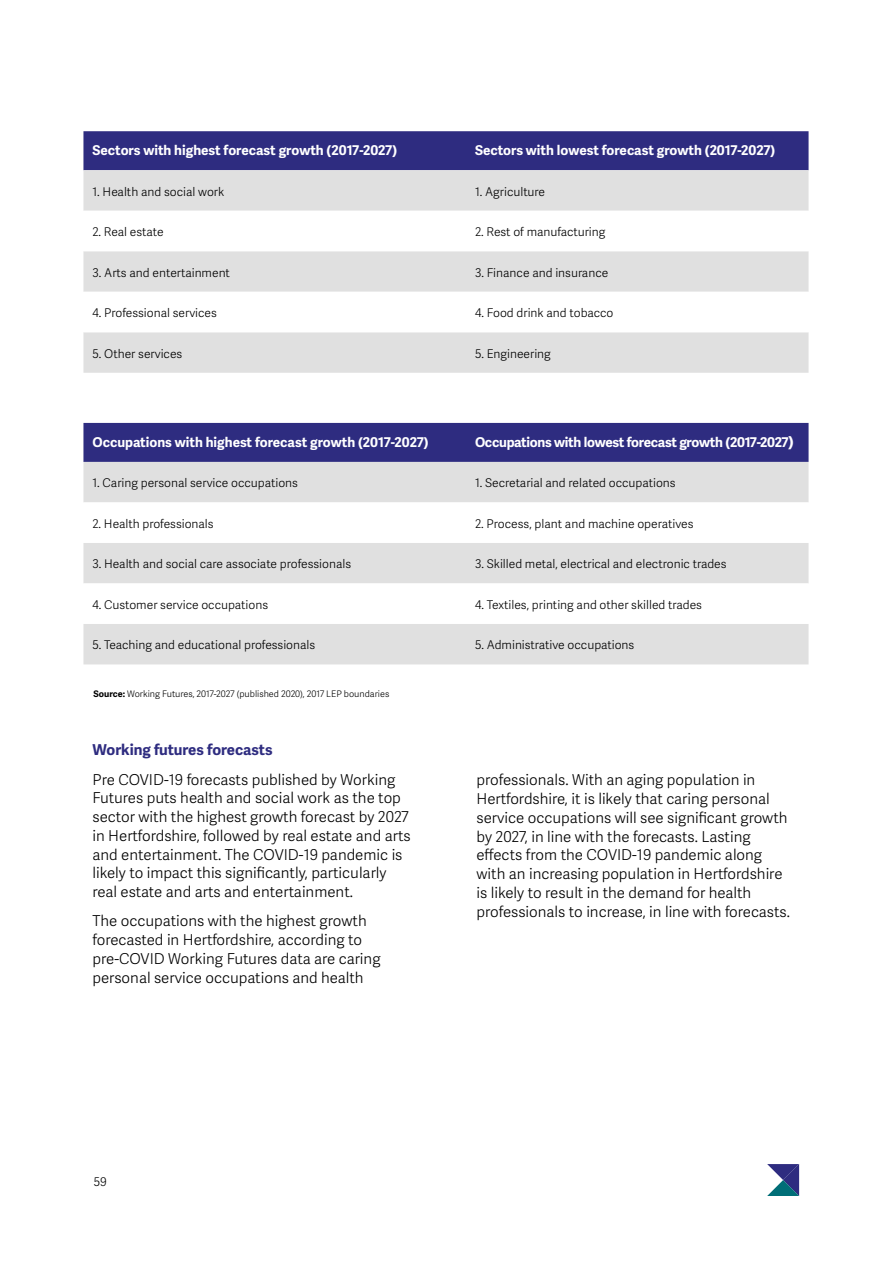
<style>
.page{position:relative;width:893px;height:1263px;background:#fff}
.page>*{position:absolute;margin:0;border:0;box-sizing:border-box;transform-origin:0 0}
.BODY_COPY{font:300 15px/18.8px "Adelle Sans";color:#000}
.BODY_COPY-2{font:700 15px "Adelle Sans";color:#2e2c80}
.INTRO_COPY{font:700 13.5px "Adelle Sans";color:#fff}
.INTRO_COPY-2{font:700 13.5px "Adelle Sans";letter-spacing:-.02em;color:#fff}
.INTRO_COPY-3{font:300 12px "Adelle Sans";color:#000}
.BODY_COPY-3{font:300 9px "Adelle Sans";color:#000}
.s1{font-size:15px}
.s2{font-weight:700}
</style>
<div class="page">
<svg style="left:767px;top:1164px;width:32px;height:32px"></svg>
<div style="left:83px;top:131px;width:725px;height:39px;background:#2e2c80"></div>
<div style="left:83px;top:170px;width:725px;height:203px;background:#e0e0e0"></div>
<svg style="left:83px;top:211px;width:725px;height:121px"></svg>
<div style="left:83px;top:423px;width:725px;height:39px;background:#2e2c80"></div>
<div style="left:83px;top:462px;width:725px;height:202px;background:#e0e0e0"></div>
<svg style="left:83px;top:502px;width:725px;height:122px"></svg>
<p class="INTRO_COPY" style="left:92px;top:142px;width:306px">Sectors with highest forecast growth (2017-2027)</p>
<p class="INTRO_COPY" style="left:475px;top:142px;width:302px">Sectors with lowest forecast growth (2017-2027)</p>
<p class="INTRO_COPY-3" style="left:92px;top:185px;width:133px">1. Health and social work</p>
<p class="INTRO_COPY-3" style="left:475px;top:185px;width:72px">1. Agriculture</p>
<p class="INTRO_COPY-3" style="left:92px;top:225px;width:73px">2. Real estate</p>
<p class="INTRO_COPY-3" style="left:475px;top:225px;width:132px">2. Rest of manufacturing</p>
<p class="INTRO_COPY-3" style="left:92px;top:266px;width:139px">3. Arts and entertainment</p>
<p class="INTRO_COPY-3" style="left:475px;top:266px;width:135px">3. Finance and insurance</p>
<p class="INTRO_COPY-3" style="left:92px;top:306px;width:126px">4. Professional services</p>
<p class="INTRO_COPY-3" style="left:475px;top:306px;width:140px">4. Food drink and tobacco</p>
<p class="INTRO_COPY-3" style="left:92px;top:347px;width:91px">5. Other services</p>
<p class="INTRO_COPY-3" style="left:475px;top:347px;width:77px">5. Engineering</p>
<p class="INTRO_COPY" style="left:92px;top:434px;width:338px">Occupations with highest forecast growth (2017-2027)</p>
<p class="INTRO_COPY-2" style="left:475px;top:434px;width:320px">Occupations with lowest forecast growth (2017-2027<span class="s1">)</span></p>
<p class="INTRO_COPY-3" style="left:92px;top:476px;width:207px">1. Caring personal service occupations</p>
<p class="INTRO_COPY-3" style="left:475px;top:476px;width:202px">1. Secretarial and related occupations</p>
<p class="INTRO_COPY-3" style="left:92px;top:517px;width:123px">2. Health professionals</p>
<p class="INTRO_COPY-3" style="left:475px;top:517px;width:220px">2. Process, plant and machine operatives</p>
<p class="INTRO_COPY-3" style="left:92px;top:557px;width:260px">3. Health and social care associate professionals</p>
<p class="INTRO_COPY-3" style="left:475px;top:557px;width:253px">3. Skilled metal, electrical and electronic trades</p>
<p class="INTRO_COPY-3" style="left:92px;top:598px;width:177px">4. Customer service occupations</p>
<p class="INTRO_COPY-3" style="left:475px;top:598px;width:228px">4. Textiles, printing and other skilled trades</p>
<p class="INTRO_COPY-3" style="left:92px;top:638px;width:224px">5. Teaching and educational professionals</p>
<p class="INTRO_COPY-3" style="left:475px;top:638px;width:161px">5. Administrative occupations</p>
<p class="BODY_COPY-3" style="left:94px;top:688px;width:297px"><span class="s2">Source:</span> Working Futures, 2017-2027 (published 2020), 2017 LEP boundaries</p>
<p class="BODY_COPY-2" style="left:92px;top:741px;width:182px">Working futures forecasts</p>
<p class="BODY_COPY" style="left:92px;top:770px;width:320px">Pre COVID-19 forecasts published by Working Futures puts health and social work as the top sector with the highest growth forecast by 2027 in Hertfordshire, followed by real estate and arts and entertainment. The COVID-19 pandemic is likely to impact this significantly, particularly real estate and arts and entertainment.</p>
<p class="BODY_COPY" style="left:92px;top:912px;width:290px">The occupations with the highest growth forecasted in Hertfordshire, according to pre-COVID Working Futures data are caring personal service occupations and health</p>
<p class="BODY_COPY" style="left:476px;top:771px;width:315px">professionals. With an aging population in Hertfordshire, it is likely that caring personal service occupations will see significant growth by 2027, in line with the forecasts. Lasting effects from the COVID-19 pandemic along with an increasing population in Hertfordshire is likely to result in the demand for health professionals to increase, in line with forecasts.</p>
<p class="INTRO_COPY-3" style="left:94px;top:1175px;width:15px">59</p>
</div>
